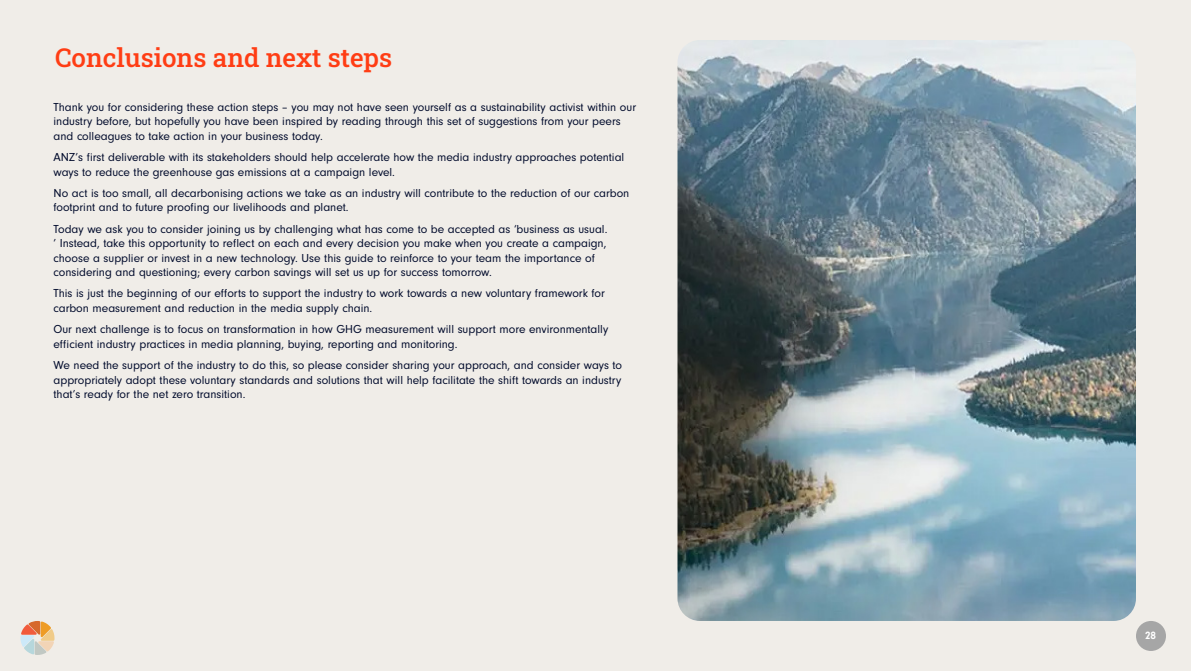
<style>
.page{position:relative;width:1191px;height:671px;background:#f0ede8}
.page>*{position:absolute;margin:0;border:0;box-sizing:border-box;transform-origin:0 0}
.t1{font:500 26px "Roboto Slab";color:#ff3d14}
.Body{font:12px/14.4px "Neuzeit Gro";color:#000a2b}
.t2{font:700 11px "Neuzeit Gro";color:#fff}
</style>
<div class="page">
<svg style="left:20px;top:621px;width:34px;height:34px"></svg>
<div style="left:1136px;top:621px;width:30px;height:30px;background:#a6a6a6;border-radius:50%"></div>
<img style="left:678px;top:40px;width:458px;height:581px">
<p class="t1" style="left:55px;top:40px;width:339px">Conclusions and next steps</p>
<p class="Body" style="left:54px;top:100px;width:584px">Thank you for considering these action steps – you may not have seen yourself as a sustainability activist within our industry before, but hopefully you have been inspired by reading through this set of suggestions from your peers and colleagues to take action in your business today.</p>
<p class="Body" style="left:54px;top:150px;width:572px">ANZ’s first deliverable with its stakeholders should help accelerate how the media industry approaches potential ways to reduce the greenhouse gas emissions at a campaign level.</p>
<p class="Body" style="left:54px;top:186px;width:577px">No act is too small, all decarbonising actions we take as an industry will contribute to the reduction of our carbon footprint and to future proofing our livelihoods and planet.</p>
<p class="Body" style="left:54px;top:222px;width:555px">Today we ask you to consider joining us by challenging what has come to be accepted as ‘business as usual. ’ Instead, take this opportunity to reflect on each and every decision you make when you create a campaign, choose a supplier or invest in a new technology. Use this guide to reinforce to your team the importance of considering and questioning; every carbon savings will set us up for success tomorrow.</p>
<p class="Body" style="left:54px;top:286px;width:553px">This is just the beginning of our efforts to support the industry to work towards a new voluntary framework for carbon measurement and reduction in the media supply chain.</p>
<p class="Body" style="left:54px;top:322px;width:556px">Our next challenge is to focus on transformation in how GHG measurement will support more environmentally efficient industry practices in media planning, buying, reporting and monitoring.</p>
<p class="Body" style="left:54px;top:358px;width:570px;text-align:justify">We need the support of the industry to do this, so please consider sharing your approach, and consider ways to appropriately adopt these voluntary standards and solutions that will help facilitate the shift towards an industry that’s ready for the net zero transition.</p>
<p class="t2" style="left:1145px;top:629px;width:12px">28</p>
</div>
